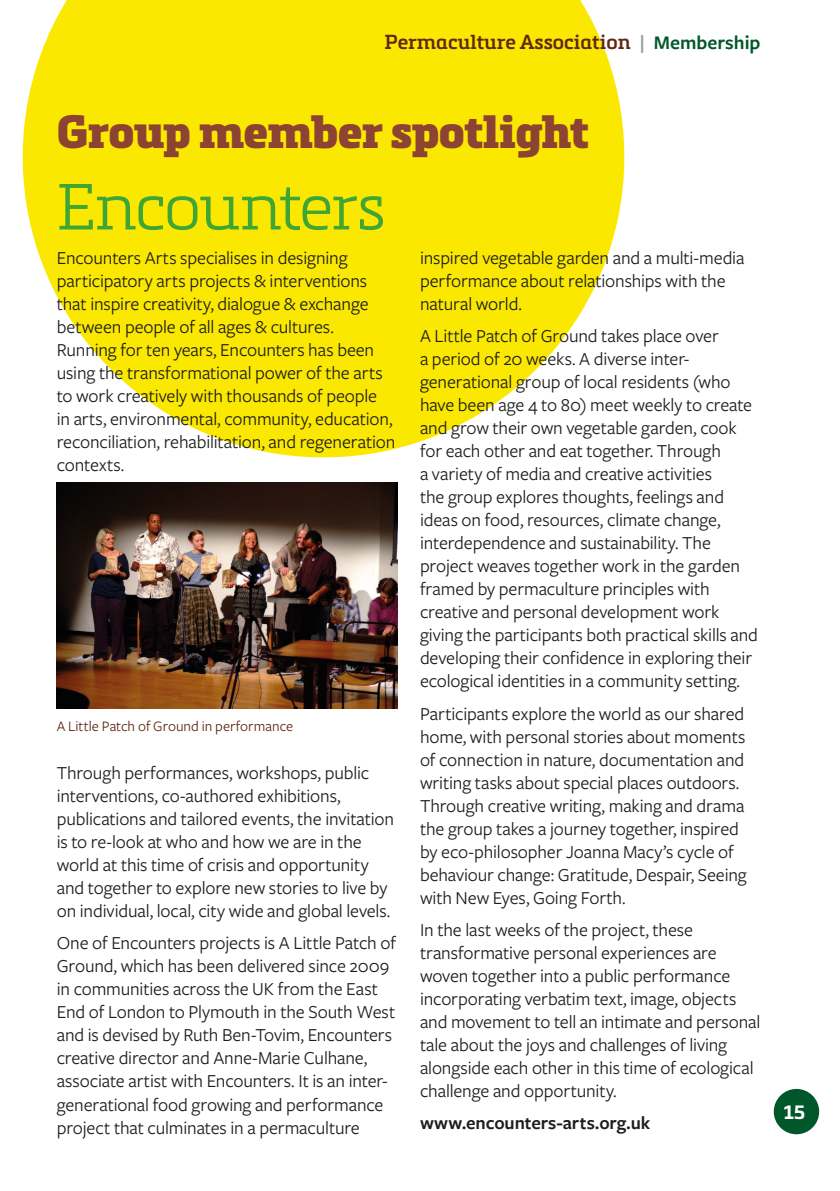
<style>
.page{position:relative;width:840px;height:1191px;background:#fff}
.page>*{position:absolute;margin:0;border:0;box-sizing:border-box;transform-origin:0 0}
.t1{font:300 64px "Metronic Slab Pro";letter-spacing:-.02em;color:#3fa535}
.t2{font:900 46px "Metronic Slab Pro";letter-spacing:-.015em;color:#8d4332}
.t3{font:600 20px "Metronic Slab Pro";color:#60270f}
.t4{font:19px/23px "Freight Sans Pro";letter-spacing:-.01em;color:#1d1d1b}
.t5{font:600 19px "Freight Sans Pro";letter-spacing:-.005em;color:#1d1d1b}
.t6{font:700 19px "Metronic Slab Pro";color:#fff}
.t7{font:15px "Freight Sans Pro";color:#60270f}
.s1{font-family:"Freight Sans Pro";color:#9d9d9d}
.s2{font-family:"Freight Sans Pro";color:#005729}
</style>
<div class="page">
<div style="left:773px;top:1089px;width:45px;height:45px;background:#005729;border-radius:50%"></div>
<img style="left:57px;top:482px;width:340px;height:227px">
<svg style="left:23px;top:0;width:601px;height:457px;fill:#fbe800"></svg>
<p class="t3" style="left:384px;top:29px;width:377px">Permaculture Association <span class="s1">|</span> <span class="s2">Membership</span></p>
<h2 class="t2" style="left:57px;top:104px;width:533px">Group member spotlight</h2>
<h1 class="t1" style="left:57px;top:164px;width:330px">Encounters</h1>
<p class="t4" style="left:57px;top:245px;width:340px">Encounters Arts specialises in designing participatory arts projects &amp; interventions that inspire creativity, dialogue &amp; exchange between people of all ages &amp; cultures.<br>Running for ten years, Encounters has been using the transformational power of the arts to work creatively with thousands of people<br>in arts, environmental, community, education, reconciliation, rehabilitation, and regeneration contexts.</p>
<p class="t4" style="left:420px;top:246px;width:326px">inspired vegetable garden and a multi-media performance about relationships with the natural world.</p>
<p class="t4" style="left:420px;top:324px;width:339px">A Little Patch of Ground takes place over<br>a period of 20 weeks. A diverse inter&shy;generational group of local residents (who have been age 4 to 80) meet weekly to create and grow their own vegetable garden, cook for each other and eat together. Through<br>a variety of media and creative activities<br>the group explores thoughts, feelings and ideas on food, resources, climate change, interdependence and sustainability. The project weaves together work in the garden framed by permaculture principles with creative and personal development work giving the participants both practical skills and developing their confidence in exploring their ecological identities in a community setting.</p>
<p class="t4" style="left:420px;top:701px;width:328px">Participants explore the world as our shared home, with personal stories about moments of connection in nature, documentation and writing tasks about special places outdoors.<br>Through creative writing, making and drama the group takes a journey together, inspired by eco-philosopher Joanna Macy’s cycle of behaviour change: Gratitude, Despair, Seeing with New Eyes, Going Forth.</p>
<p class="t4" style="left:420px;top:917px;width:342px">In the last weeks of the project, these transformative personal experiences are woven together into a public performance incorporating verbatim text, image, objects and movement to tell an intimate and personal tale about the joys and challenges of living alongside each other in this time of ecological challenge and opportunity.</p>
<p class="t5" style="left:420px;top:1109px;width:232px">www.encounters-arts.org.uk</p>
<p class="t7" style="left:57px;top:715px;width:238px">A Little Patch of Ground in performance</p>
<p class="t4" style="left:57px;top:760px;width:339px">Through performances, workshops, public interventions, co-authored exhibitions, publications and tailored events, the invitation is to re-look at who and how we are in the world at this time of crisis and opportunity and together to explore new stories to live by on individual, local, city wide and global levels.</p>
<p class="t4" style="left:57px;top:931px;width:340px">One of Encounters projects is A Little Patch of Ground, which has been delivered since 2009 in communities across the UK from the East End of London to Plymouth in the South West and is devised by Ruth Ben-Tovim, Encounters creative director and Anne-Marie Culhane, associate artist with Encounters. It is an inter&shy;generational food growing and performance project that culminates in a permaculture</p>
<p class="t6" style="left:783px;top:1100px;width:23px">15</p>
</div>
